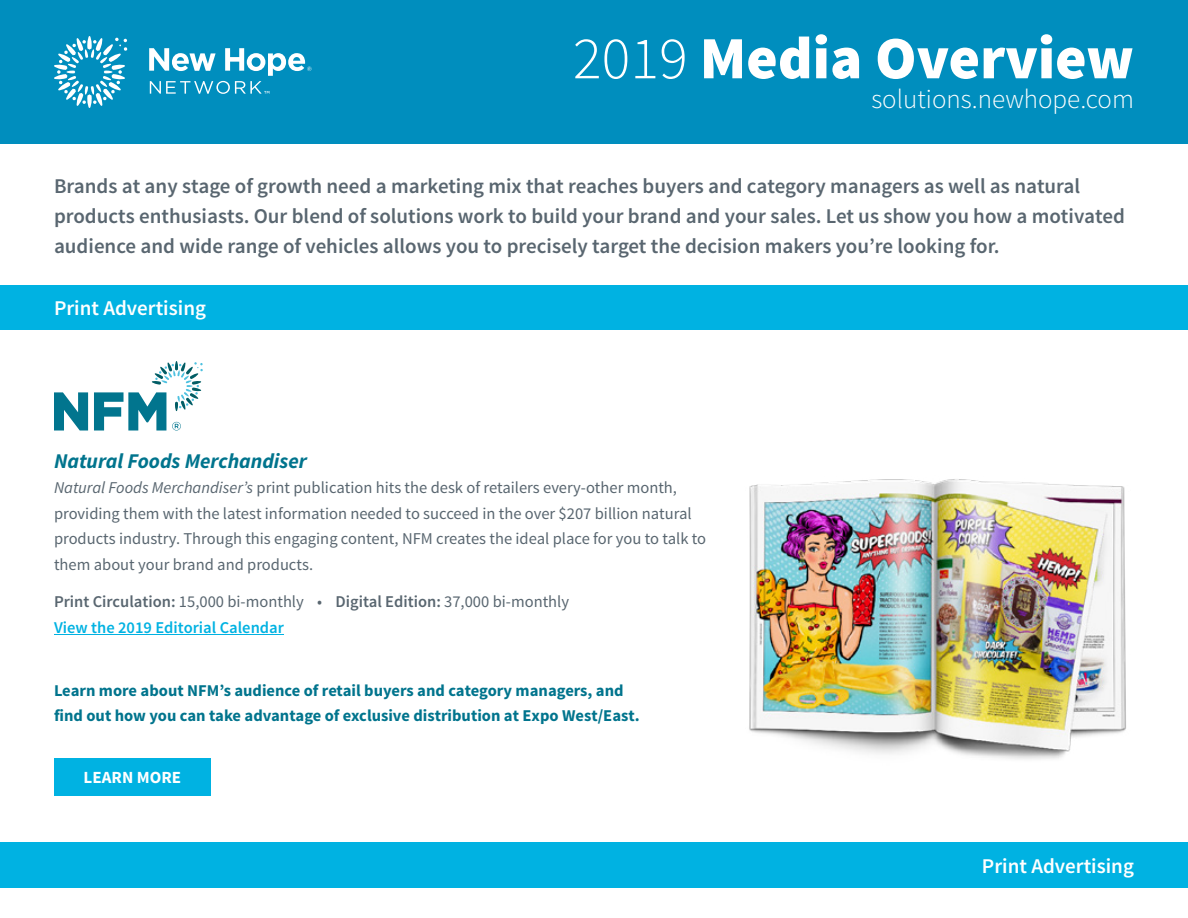
<style>
.page{position:relative;width:1188px;height:918px;background:#fff}
.page>*{position:absolute;margin:0;border:0;box-sizing:border-box;transform-origin:0 0}
.t1{font:900 60px "Source Sans Pro";color:#fff}
.t2{font:300 27px "Source Sans Pro";color:#fff}
.t3{font:600 21px/30px "Source Sans Pro";color:#596670}
.t4{font:600 21px "Source Sans Pro";color:#fff}
.t5{font:italic 700 21px "Source Sans Pro";color:#00748d}
.t6{font:700 16.95px "Source Sans Pro";color:#fff}
.t7{font:16.5px/25.5px "Source Sans Pro";color:#596670}
.t8{font:700 16.5px/25.5px "Source Sans Pro";color:#00748d}
.s1{font-weight:300}
.s2{font-style:italic}
.s3{font-weight:600}
.s4{font-weight:600;color:#00b2e2}
</style>
<div class="page">
<div style="left:0;top:0;width:1188px;height:144px;background:#008ebe"></div>
<svg style="left:54px;top:36px;width:74px;height:72px"></svg>
<svg style="left:149px;top:48px;width:163px;height:46px"></svg>
<div style="left:0;top:285px;width:1188px;height:45px;background:#00b2e2"></div>
<div style="left:0;top:843px;width:1188px;height:45px;background:#00b2e2"></div>
<hr style="left:54px;top:634px;width:230px;height:1px;background:#00b2e2">
<img style="left:749px;top:479px;width:377px;height:280px">
<svg style="left:54px;top:392px;width:34px;height:39px"></svg>
<svg style="left:94px;top:361px;width:109px;height:70px"></svg>
<div style="left:54px;top:758px;width:157px;height:37px;background:#00b2e2"></div>
<h1 class="t1" style="left:573px;top:19px;width:563px"><span class="s1">2019</span> Media Overview</h1>
<h2 class="t2" style="left:871px;top:83px;width:264px">solutions.newhope.com</h2>
<p class="t3" style="left:54px;top:171px;width:1072px">Brands at any stage of growth need a marketing mix that reaches buyers and category managers as well as natural products enthusiasts. Our blend of solutions work to build your brand and your sales. Let us show you how a motivated audience and wide range of vehicles allows you to precisely target the decision makers you’re looking for.</p>
<p class="t4" style="left:54px;top:295px;width:154px">Print Advertising</p>
<p class="t5" style="left:54px;top:448px;width:254px">Natural Foods Merchandiser</p>
<p class="t7" style="left:54px;top:475px;width:654px"><span class="s2">Natural Foods Merchandiser’s</span> print publication hits the desk of retailers every-other month, providing them with the latest information needed to succeed in the over $207 billion natural products industry. Through this engaging content, NFM creates the ideal place for you to talk to them about your brand and products.</p>
<p class="t7" style="left:54px;top:589px;width:517px"><span class="s3">Print Circulation:</span> 15,000 bi-monthly • <span class="s3">Digital Edition:</span> 37,000 bi-monthly<br><span class="s4">View the 2019 Editorial Calendar</span></p>
<p class="t8" style="left:54px;top:678px;width:587px">Learn more about NFM’s audience of retail buyers and category managers, and find out how you can take advantage of exclusive distribution at Expo West/East.</p>
<p class="t6" style="left:84px;top:767px;width:99px">LEARN MORE</p>
<p class="t4" style="left:982px;top:853px;width:154px">Print Advertising</p>
</div>
